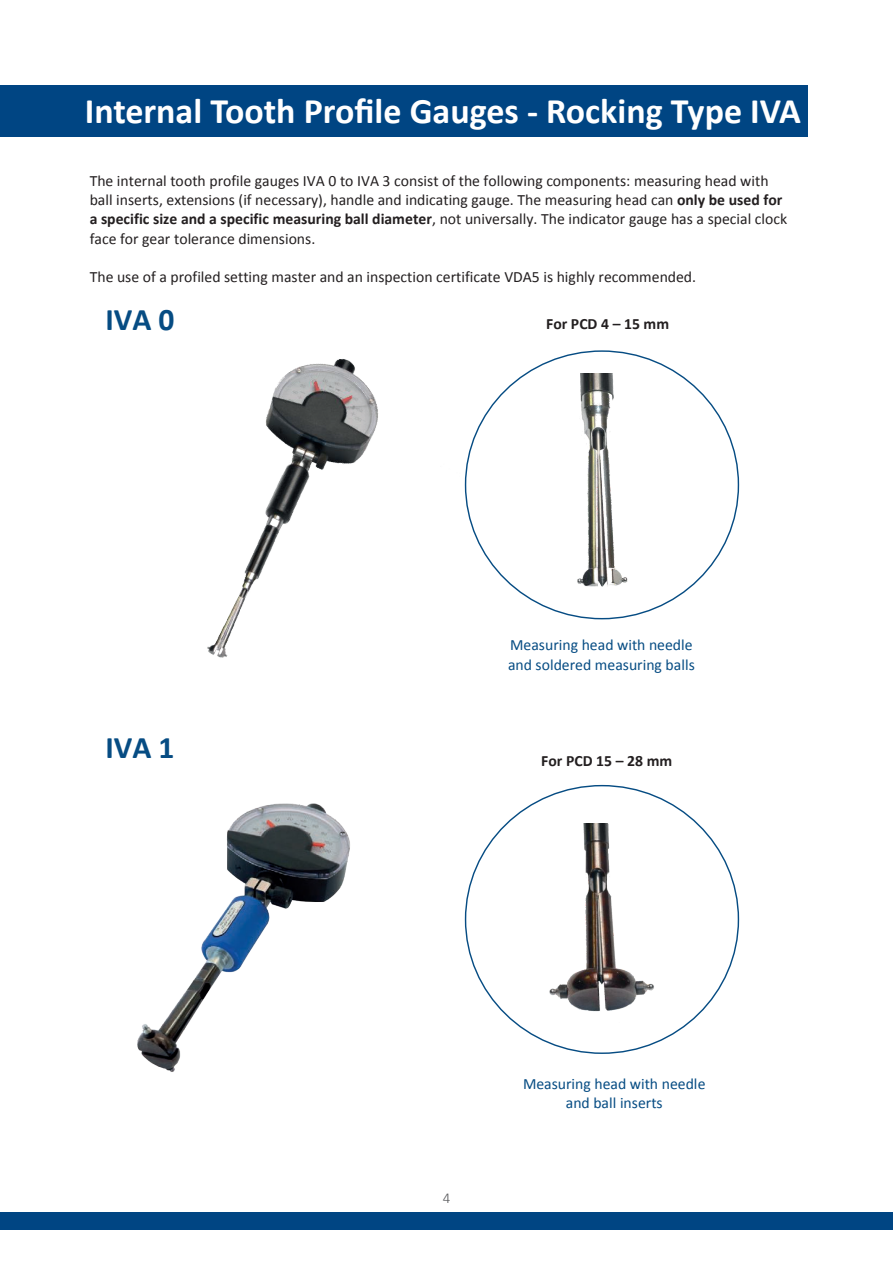
<style>
.page{position:relative;width:893px;height:1263px;background:#fff}
.page>*{position:absolute;margin:0;border:0;box-sizing:border-box;transform-origin:0 0}
.t1{font:700 36px "Calibri";color:#fff}
.t2{font:700 31.5px "Calibri";color:#064c83}
.t3{font:15.75px/19.2px "Calibri";color:#231f20}
.t4{font:15.75px/19.2px "Calibri";color:#064c83}
.t5{font:700 15.75px "Calibri";color:#231f20}
.t6{font:300 15px "Calibri";color:#57585a}
.s1{font-weight:700}
</style>
<div class="page">
<div style="left:0;top:85px;width:808px;height:51px;background:#004583"></div>
<img style="left:207px;top:359px;width:284px;height:299px">
<img style="left:137px;top:803px;width:213px;height:269px">
<img style="left:577px;top:373px;width:51px;height:214px">
<img style="left:542px;top:824px;width:117px;height:230px">
<div style="left:0;top:1212px;width:893px;height:17px;background:#004583"></div>
<h1 class="t1" style="left:85px;top:86px;width:718px">Internal Tooth Profile Gauges - Rocking Type IVA</h1>
<p class="t3" style="left:90px;top:171px;width:699px">The internal tooth profile gauges IVA 0 to IVA 3 consist of the following components: measuring head with ball inserts, extensions (if necessary), handle and indicating gauge. The measuring head can <span class="s1">only be used for a specific size and a specific measuring ball diameter</span>, not universally. The indicator gauge has a special clock face for gear tolerance dimensions.</p>
<p class="t3" style="left:90px;top:267px;width:608px">The use of a profiled setting master and an inspection certificate VDA5 is highly recommended.</p>
<p class="t5" style="left:546px;top:314px;width:124px">For PCD 4 – 15 mm</p>
<h2 class="t2" style="left:105px;top:300px;width:71px">IVA 0</h2>
<h2 class="t2" style="left:105px;top:727px;width:71px">IVA 1</h2>
<p class="t4" style="left:508px;top:635px;width:188px">Measuring head with needle and soldered measuring balls</p>
<p class="t5" style="left:541px;top:751px;width:132px">For PCD 15 – 28 mm</p>
<p class="t6" style="left:443px;top:1188px;width:9px">4</p>
<p class="t4" style="left:523px;top:1074px;width:184px;text-align:center">Measuring head with needle and ball inserts</p>
</div>
